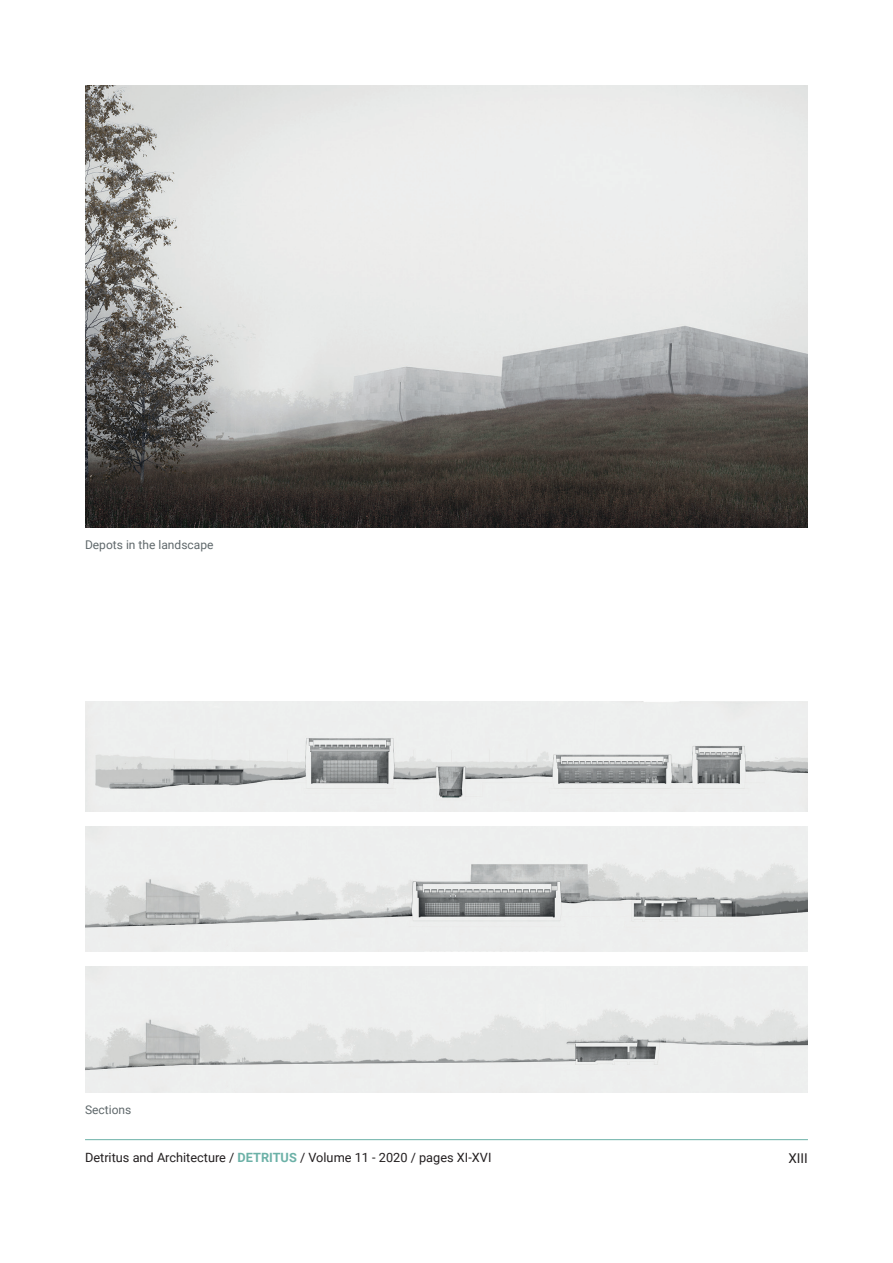
<style>
.page{position:relative;width:893px;height:1263px;background:#fff}
.page>*{position:absolute;margin:0;border:0;box-sizing:border-box;transform-origin:0 0}
.t1{font:13.5px "Roboto";color:#231f20}
.t2{font:12.75px "Roboto";color:#231f20}
.t3{font:12px "Roboto";color:#5f686b}
.s1{font-weight:700;color:#6cb1a7}
</style>
<div class="page">
<hr style="left:85px;top:1139px;width:723px;height:1px;background:#6cb1a7">
<img style="left:85px;top:85px;width:723px;height:442px">
<img style="left:85px;top:701px;width:723px;height:110px">
<img style="left:85px;top:826px;width:723px;height:126px">
<img style="left:85px;top:967px;width:723px;height:125px">
<p class="t3" style="left:85px;top:536px;width:130px">Depots in the landscape</p>
<p class="t3" style="left:85px;top:1101px;width:48px">Sections</p>
<p class="t2" style="left:85px;top:1148px;width:408px">Detritus and Architecture / <span class="s1">DETRITUS</span> / Volume 11 - 2020 / pages XI-XVI</p>
<p class="t1" style="left:788px;top:1148px;width:21px">XIII</p>
</div>
